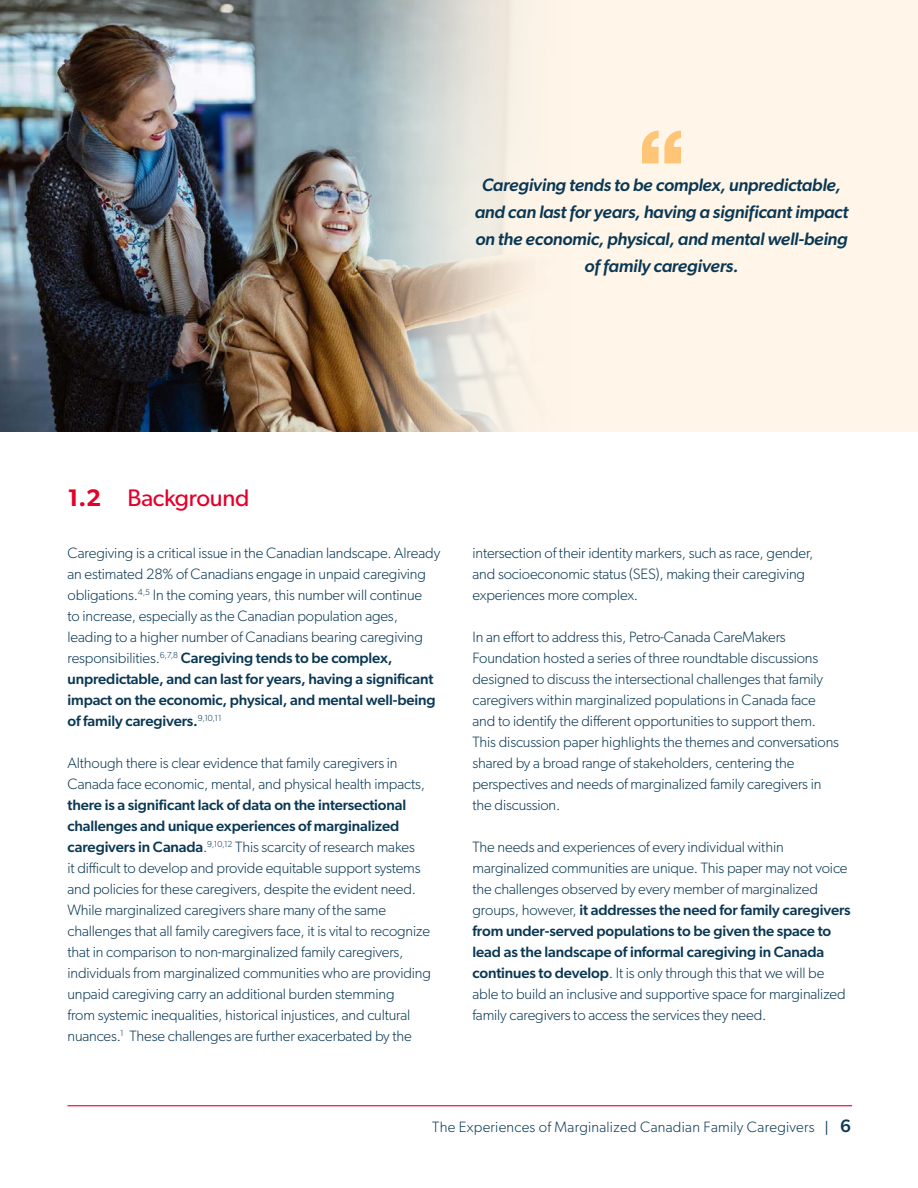
<style>
.page{position:relative;width:918px;height:1188px;background:#fff}
.page>*{position:absolute;margin:0;border:0;box-sizing:border-box;transform-origin:0 0}
.H3_H3{font:24px "Gibson";letter-spacing:-.01em;color:#e4002b}
.t1{font:italic 500 18px/27px "Gibson";letter-spacing:-.01em;color:#0a3854;text-align:center}
.P_p{font:300 15px/21px "Gibson";letter-spacing:-.01em;color:#0a3854}
.P_p-2{font:300 15px "Gibson";letter-spacing:.015em;color:#0a3854}
.s1{font-weight:600}
.s2{font-weight:500}
.s3{font-family:"Montserrat";font-weight:400}
.s4{font-weight:500;font-size:18px}
</style>
<div class="page">
<div style="left:0;top:0;width:918px;height:432px;background:#fff5e8"></div>
<img style="left:0;top:0;width:522px;height:432px">
<hr style="left:68px;top:1105px;width:784px;height:1px;background:#e4002b">
<svg style="left:642px;top:131px;width:39px;height:32px"></svg>
<p class="t1" style="left:475px;top:170px;width:375px">Caregiving tends to be complex, unpredictable, and can last for years, having a significant impact on the economic, physical, and mental well-being of family caregivers.</p>
<h3 class="H3_H3" style="left:68px;top:483px;width:184px"><span class="s1">1.2</span> Background</h3>
<p class="P_p" style="left:68px;top:542px;width:374px">Caregiving is a critical issue in the Canadian landscape. Already an estimated 28% of Canadians engage in unpaid caregiving obligations.<sup>4,5</sup> In the coming years, this number will continue<br>to increase, especially as the Canadian population ages, leading to a higher number of Canadians bearing caregiving responsibilities.<sup>6,7,8</sup> <span class="s2">Caregiving tends to be complex, unpredictable, and can last for years, having a significant impact on the economic, physical, and mental well-being of family caregivers.</span><sup>9,10,11</sup></p>
<p class="P_p" style="left:68px;top:752px;width:365px">Although there is clear evidence that family caregivers in Canada face economic, mental, and physical health impacts, <span class="s2">there is a significant lack of data on the intersectional challenges and unique experiences of marginalized caregivers in Canada</span>.<sup>9,10,12</sup> This scarcity of research makes<br>it difficult to develop and provide equitable support systems and policies for these caregivers, despite the evident need.<br>While marginalized caregivers share many of the same challenges that all family caregivers face, it is vital to recognize that in comparison to non-marginalized family caregivers, individuals from marginalized communities who are providing unpaid caregiving carry an additional burden stemming<br>from systemic inequalities, historical injustices, and cultural nuances.<sup>1</sup> These challenges are further exacerbated by the</p>
<p class="P_p" style="left:472px;top:542px;width:342px">intersection of their identity markers, such as race, gender, and socioeconomic status (SES), making their caregiving experiences more complex.</p>
<p class="P_p" style="left:472px;top:626px;width:368px">In an effort to address this, Petro-Canada CareMakers Foundation hosted a series of three roundtable discussions designed to discuss the intersectional challenges that family caregivers within marginalized populations in Canada face and to identify the different opportunities to support them.<br>This discussion paper highlights the themes and conversations shared by a broad range of stakeholders, centering the perspectives and needs of marginalized family caregivers in the discussion.</p>
<p class="P_p" style="left:472px;top:836px;width:380px">The needs and experiences of every individual within marginalized communities are unique. This paper may not voice the challenges observed by every member of marginalized groups, however, <span class="s2">it addresses the need for family caregivers from under-served populations to be given the space to lead as the landscape of informal caregiving in Canada continues to develop</span>. It is only through this that we will be able to build an inclusive and supportive space for marginalized family caregivers to access the services they need.</p>
<p class="P_p-2" style="left:432px;top:1117px;width:420px">The Experiences of Marginalized Canadian Family Caregivers <span class="s3">|</span> <span class="s4">6</span></p>
</div>
